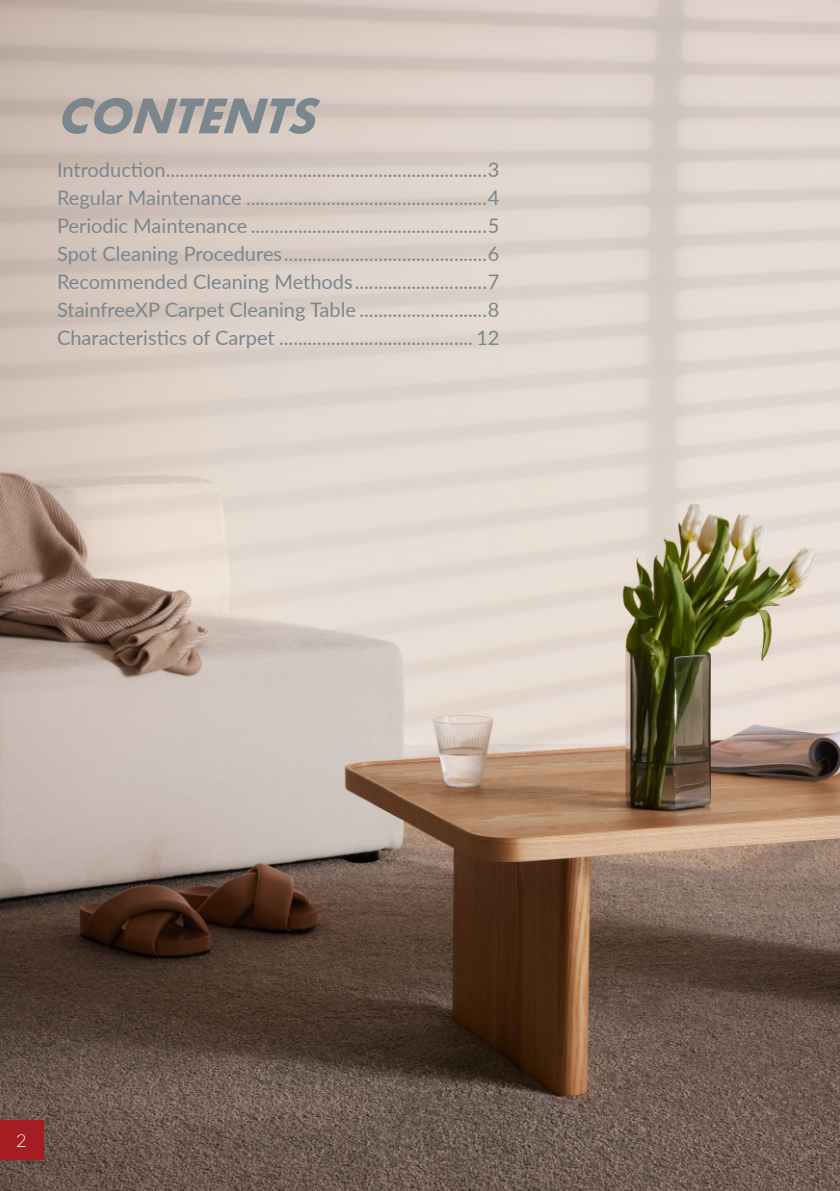
<style>
.page{position:relative;width:840px;height:1191px;background:#fff}
.page>*{position:absolute;margin:0;border:0;box-sizing:border-box;transform-origin:0 0}
.t1{font:italic 700 52px "Futura PT";color:#7b878d}
.t2{font:20px/28px "Lato";color:#7b878d;text-align:justify}
.t3{font:300 18px "Lato";color:#fff}
</style>
<div class="page">
<img style="left:0;top:0;width:839px;height:1191px">
<div style="left:0;top:1120px;width:44px;height:39px;background:#a51d22"></div>
<h1 class="t1" style="left:57px;top:85px;width:259px">CONTENTS</h1>
<p class="t2" style="left:57px;top:155px;width:444px">Introduction....................................................................3<br>Regular Maintenance ...................................................4<br>Periodic Maintenance ..................................................5<br>Spot Cleaning Procedures...........................................6<br>Recommended Cleaning Methods............................7<br>StainfreeXP Carpet Cleaning Table ...........................8<br>Characteristics of Carpet ......................................... 12</p>
<p class="t3" style="left:16px;top:1134px;width:12px">2</p>
</div>
